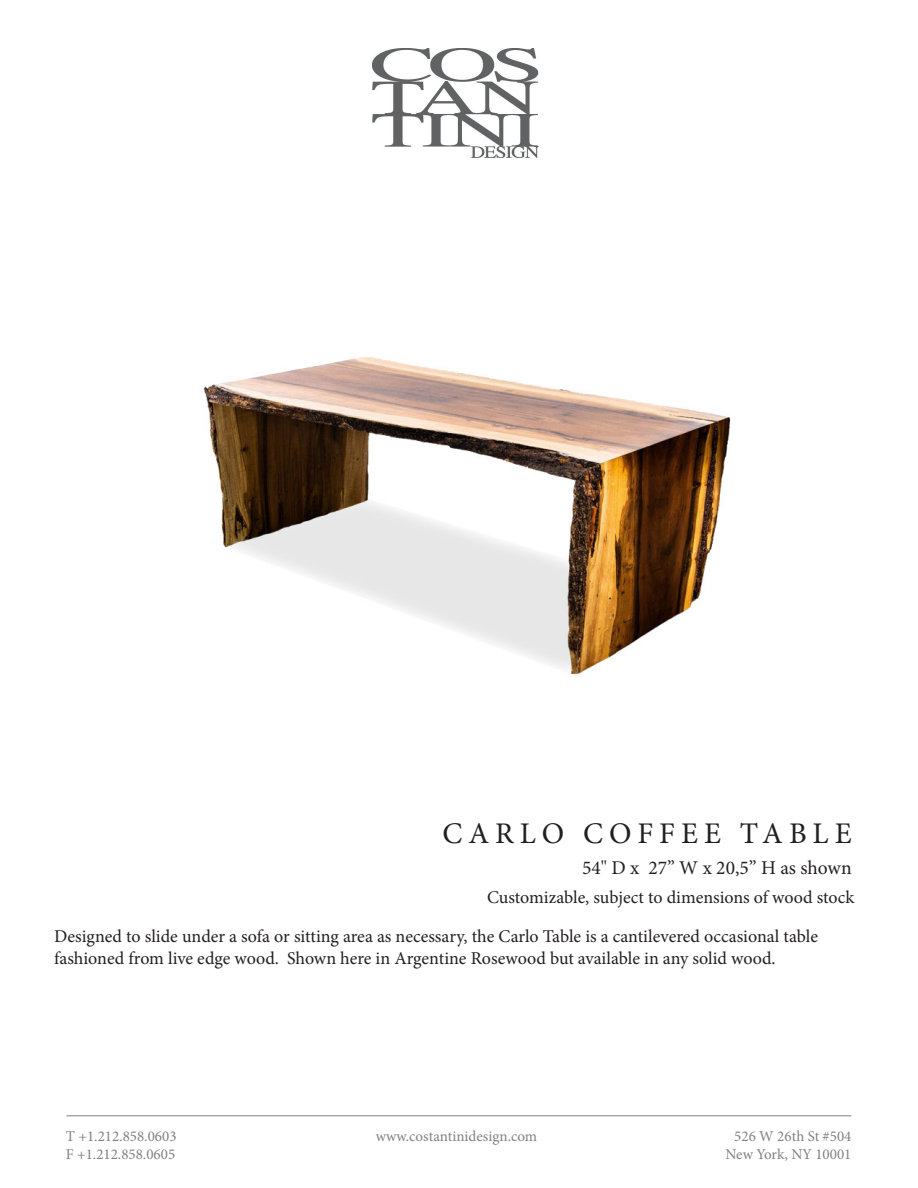
<style>
.page{position:relative;width:918px;height:1188px;background:#fff}
.page>*{position:absolute;margin:0;border:0;box-sizing:border-box;transform-origin:0 0}
.t1{font:30px "Minion Pro";letter-spacing:.2em;color:#231f20}
.t2{font:19.5px "Minion Pro";color:#231f20}
.t3{font:18px/21.6px "Minion Pro";color:#231f20}
.t4{font:15px/18px "Minion Pro";color:#828081;text-align:center}
</style>
<div class="page">
<hr style="left:66px;top:1116px;width:785px;height:1px;background:#828081">
<img style="left:372px;top:49px;width:167px;height:109px">
<img style="left:203px;top:357px;width:528px;height:318px">
<p class="t1" style="left:443px;top:814px;width:411px">CARLO COFFEE TABLE</p>
<p class="t2" style="left:582px;top:855px;width:271px">54" D x 27” W x 20,5” H as shown</p>
<p class="t3" style="left:487px;top:886px;width:369px">Customizable, subject to dimensions of wood stock</p>
<p class="t3" style="left:54px;top:926px;width:765px">Designed to slide under a sofa or sitting area as necessary, the Carlo Table is a cantilevered occasional table fashioned from live edge wood. Shown here in Argentine Rosewood but available in any solid wood.</p>
<p class="t4" style="left:66px;top:1128px;width:112px;text-align:left">T +1.212.858.0603<br>F +1.212.858.0605</p>
<p class="t4" style="left:376px;top:1128px;width:163px">www.costantinidesign.com</p>
<p class="t4" style="left:726px;top:1128px;width:127px">526 W 26th St #504<br>New York, NY 10001</p>
</div>
